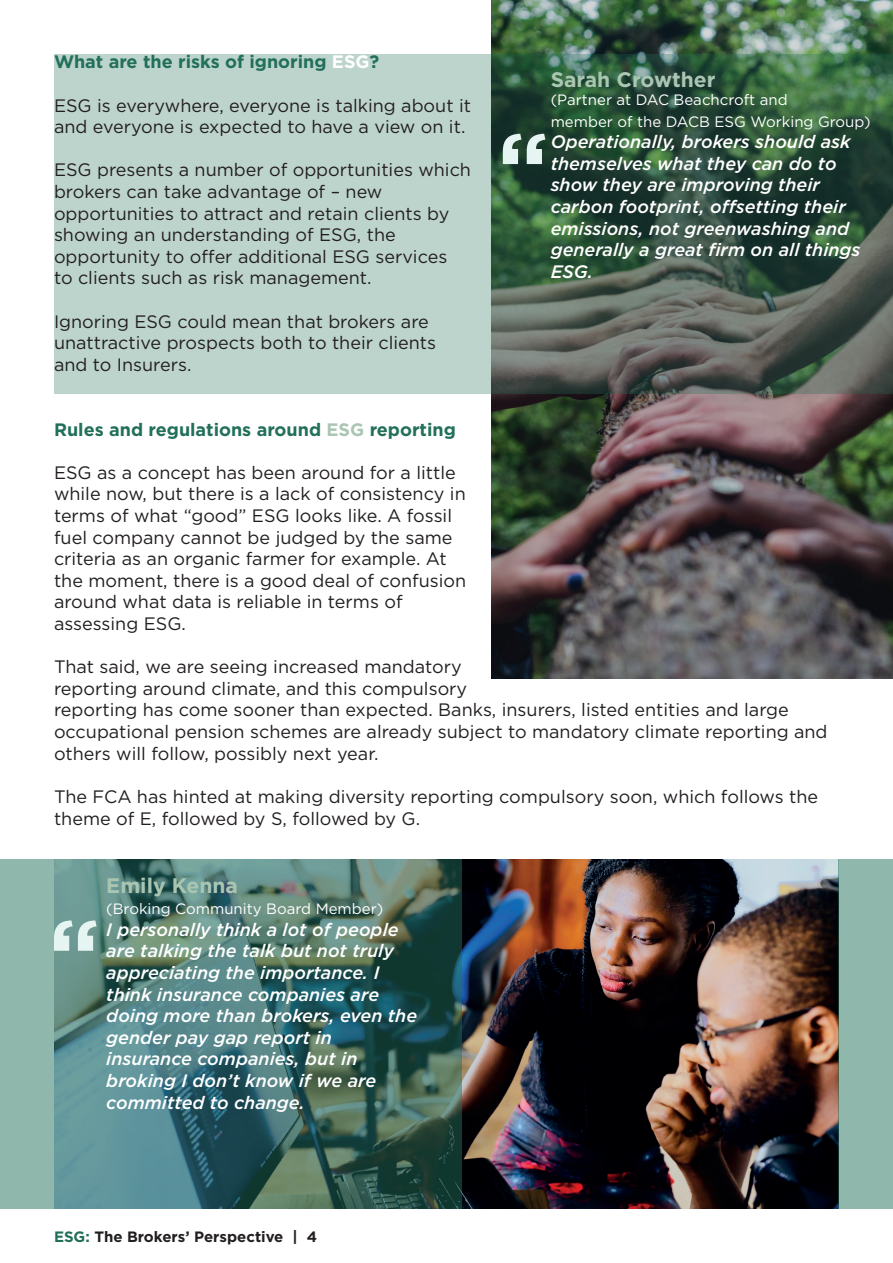
<style>
.page{position:relative;width:893px;height:1263px;background:#fff}
.page>*{position:absolute;margin:0;border:0;box-sizing:border-box;transform-origin:0 0}
.t1{font:700 21px "Gotham";color:#aac6b3}
.t2{font:18px/21.6px "Gotham";color:#231f20}
.t3{font:italic 500 18px/21.6px "Gotham";color:#fff}
.t4{font:700 18px "Gotham";color:#226f5a}
.t5{font:15px/21.6px "Gotham";color:#fff}
.t6{font:700 15px "Gotham";color:#231f20}
.s1{color:#fff}
.s2{color:#aac6b3}
.s3{color:#226f5a}
</style>
<div class="page">
<img style="left:461px;top:859px;width:378px;height:350px">
<svg style="left:0;top:859px;width:461px;height:350px;background:#507a75"></svg>
<img style="left:491px;top:0;width:402px;height:678px">
<svg style="left:54px;top:54px;width:839px;height:339px;background:#7f978c"></svg>
<svg style="left:503px;top:134px;width:42px;height:30px"></svg>
<svg style="left:54px;top:920px;width:43px;height:31px"></svg>
<div style="left:839px;top:859px;width:54px;height:350px;background:#90b7ac"></div>
<p class="t4" style="left:54px;top:50px;width:327px">What are the risks of ignoring <span class="s1">ESG</span>?</p>
<p class="t2" style="left:54px;top:94px;width:419px">ESG is everywhere, everyone is talking about it and everyone is expected to have a view on it.</p>
<p class="t2" style="left:54px;top:159px;width:419px">ESG presents a number of opportunities which brokers can take advantage of – new opportunities to attract and retain clients by showing an understanding of ESG, the opportunity to offer additional ESG services<br>to clients such as risk management.</p>
<p class="t2" style="left:54px;top:310px;width:384px">Ignoring ESG could mean that brokers are unattractive prospects both to their clients and to Insurers.</p>
<p class="t1" style="left:551px;top:66px;width:166px">Sarah Crowther</p>
<p class="t5" style="left:551px;top:89px;width:321px">(Partner at DAC Beachcroft and<br>member of the DACB ESG Working Group)</p>
<p class="t3" style="left:551px;top:131px;width:311px">Operationally, brokers should ask themselves what they can do to show they are improving their carbon footprint, offsetting their emissions, not greenwashing and generally a great firm on all things<br>ESG.</p>
<p class="t4" style="left:54px;top:417px;width:403px">Rules and regulations around <span class="s2">ESG</span> reporting</p>
<p class="t2" style="left:54px;top:461px;width:414px">ESG as a concept has been around for a little while now, but there is a lack of consistency in terms of what “good” ESG looks like. A fossil fuel company cannot be judged by the same criteria as an organic farmer for example. At the moment, there is a good deal of confusion around what data is reliable in terms of assessing ESG.</p>
<p class="t2" style="left:54px;top:656px;width:775px">That said, we are seeing increased mandatory<br>reporting around climate, and this compulsory<br>reporting has come sooner than expected. Banks, insurers, listed entities and large occupational pension schemes are already subject to mandatory climate reporting and others will follow, possibly next year.</p>
<p class="t2" style="left:54px;top:785px;width:766px">The FCA has hinted at making diversity reporting compulsory soon, which follows the theme of E, followed by S, followed by G.</p>
<p class="t1" style="left:106px;top:871px;width:133px">Emily Kenna</p>
<p class="t5" style="left:106px;top:898px;width:278px">(Broking Community Board Member)</p>
<p class="t3" style="left:106px;top:918px;width:312px">I personally think a lot of people are talking the talk but not truly appreciating the importance. I think insurance companies are doing more than brokers, even the gender pay gap report in insurance companies, but in broking I don’t know if we are committed to change.</p>
<p class="t6" style="left:54px;top:1226px;width:265px"><span class="s3">ESG:</span> The Brokers’ Perspective | 4</p>
</div>
